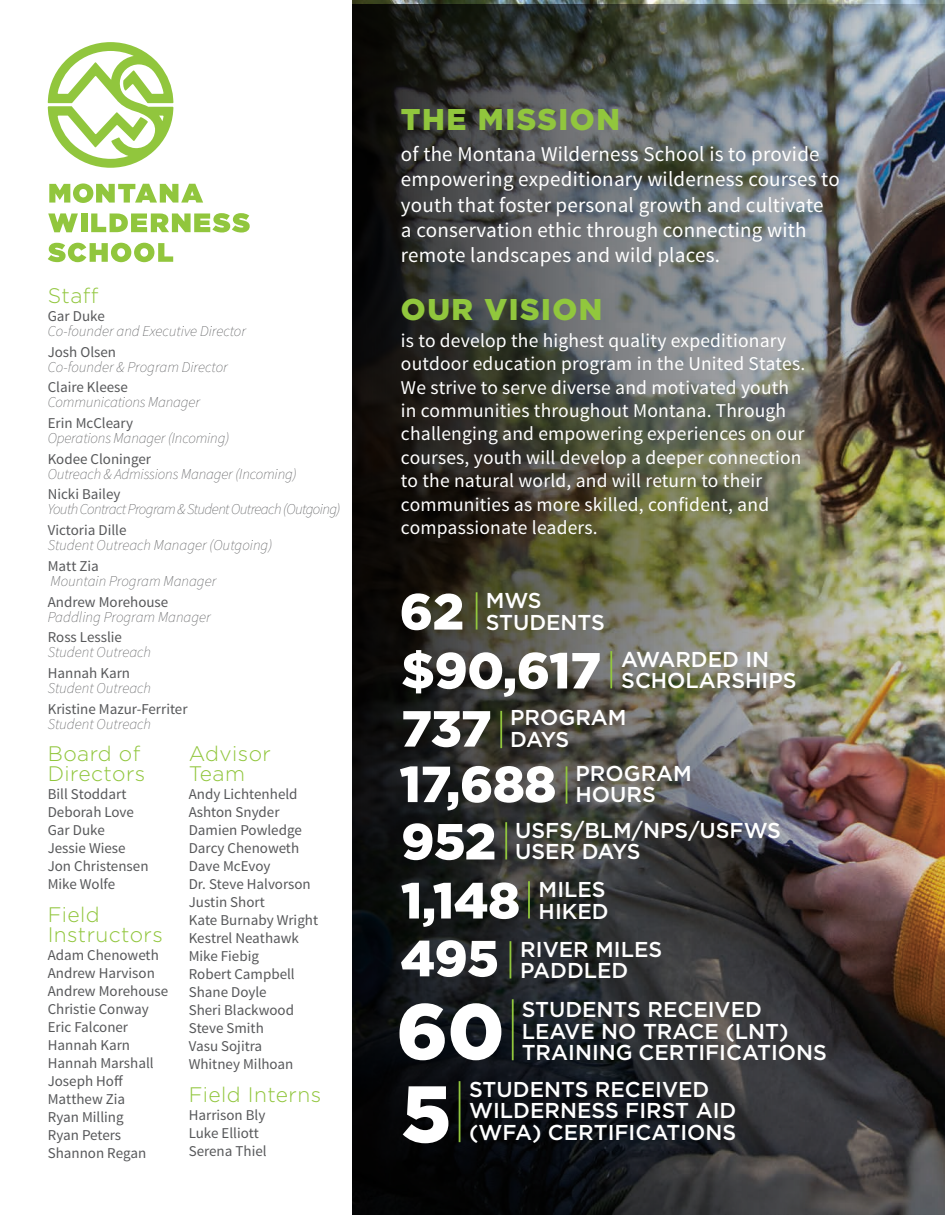
<style>
.page{position:relative;width:945px;height:1215px;background:#fff}
.page>*{position:absolute;margin:0;border:0;box-sizing:border-box;transform-origin:0 0}
.t1{font:900 79.8px "Gotham";color:#fff}
.t2{font:900 78.3px "Gotham";color:#fff}
.t3{font:900 50.7px "Gotham";letter-spacing:-.01em;color:#fff}
.t4{font:900 30px "Gotham";letter-spacing:.05em;color:#91c63d}
.t5{font:900 30px "Gotham";letter-spacing:.05em;color:#91c73d}
.t6{font:500 21.45px/21.5px "Gotham";color:#fff}
.t7{font:21px/25.2px "Source Sans Pro";letter-spacing:.01em;color:#fff}
.t8{font:300 21px/19.5px "Gotham";letter-spacing:.02em;color:#91c63d}
.t9{font:19.5px/23.4px "Source Sans Pro";letter-spacing:.01em;color:#fff}
.t10{font:15px/18px "Source Sans Pro";color:#57585a}
.t11{font:italic 200 15px "Source Sans Pro";letter-spacing:-.01em;color:#57585a}
.t12{font:italic 200 15px "Source Sans Pro";letter-spacing:-.04em;color:#57585a}
</style>
<div class="page">
<img style="left:352px;top:4px;width:593px;height:1211px">
<hr style="left:476px;top:592px;width:2px;height:38px;background:#91c63d">
<hr style="left:610px;top:651px;width:2px;height:37px;background:#91c63d">
<hr style="left:500px;top:711px;width:2px;height:37px;background:#91c63d">
<hr style="left:566px;top:766px;width:1px;height:38px;background:#91c63d">
<hr style="left:505px;top:822px;width:2px;height:37px;background:#91c63d">
<hr style="left:528px;top:881px;width:2px;height:38px;background:#91c63d">
<hr style="left:510px;top:941px;width:1px;height:37px;background:#91c63d">
<hr style="left:512px;top:999px;width:2px;height:61px;background:#91c63d">
<hr style="left:459px;top:1081px;width:1px;height:61px;background:#91c63d">
<svg style="left:48px;top:42px;width:125px;height:126px"></svg>
<svg style="left:49px;top:183px;width:154px;height:20px"></svg>
<svg style="left:48px;top:213px;width:30px;height:19px"></svg>
<div style="left:81px;top:213px;width:6px;height:19px;background:#91c63d"></div>
<svg style="left:91px;top:213px;width:159px;height:20px"></svg>
<svg style="left:48px;top:243px;width:125px;height:19px"></svg>
<h3 class="t8" style="left:48px;top:286px;width:52px">Staff</h3>
<p class="t10" style="left:48px;top:307px;width:59px">Gar Duke</p>
<p class="t11" style="left:48px;top:322px;width:200px">Co-founder and Executive Director</p>
<p class="t10" style="left:48px;top:343px;width:70px">Josh Olsen</p>
<p class="t11" style="left:48px;top:358px;width:182px">Co-founder &amp; Program Director</p>
<p class="t10" style="left:48px;top:379px;width:82px">Claire Kleese</p>
<p class="t11" style="left:48px;top:393px;width:154px">Communications Manager</p>
<p class="t10" style="left:48px;top:414px;width:87px">Erin McCleary</p>
<p class="t11" style="left:48px;top:429px;width:183px">Operations Manager (Incoming)</p>
<p class="t10" style="left:48px;top:450px;width:105px">Kodee Cloninger</p>
<p class="t11" style="left:48px;top:465px;width:250px">Outreach &amp; Admissions Manager (Incoming)</p>
<p class="t10" style="left:48px;top:486px;width:74px">Nicki Bailey</p>
<p class="t12" style="left:48px;top:501px;width:294px">Youth Contract Program &amp; Student Outreach (Outgoing)</p>
<p class="t10" style="left:48px;top:521px;width:80px">Victoria Dille</p>
<p class="t11" style="left:48px;top:536px;width:226px">Student Outreach Manager (Outgoing)</p>
<p class="t10" style="left:48px;top:557px;width:53px">Matt Zia</p>
<p class="t11" style="left:51px;top:572px;width:167px">Mountain Program Manager</p>
<p class="t10" style="left:48px;top:593px;width:122px">Andrew Morehouse</p>
<p class="t11" style="left:48px;top:608px;width:165px">Paddling Program Manager</p>
<p class="t10" style="left:48px;top:629px;width:76px">Ross Lesslie</p>
<p class="t11" style="left:48px;top:643px;width:105px">Student Outreach</p>
<p class="t10" style="left:48px;top:664px;width:84px">Hannah Karn</p>
<p class="t11" style="left:48px;top:679px;width:105px">Student Outreach</p>
<p class="t10" style="left:48px;top:700px;width:141px">Kristine Mazur-Ferriter</p>
<p class="t11" style="left:48px;top:715px;width:105px">Student Outreach</p>
<h3 class="t8" style="left:48px;top:744px;width:99px">Board of<br>Directors</h3>
<p class="t10" style="left:48px;top:785px;width:102px">Bill Stoddart<br>Deborah Love<br>Gar Duke<br>Jessie Wiese<br>Jon Christensen<br>Mike Wolfe</p>
<h3 class="t8" style="left:189px;top:744px;width:84px">Advisor<br>Team</h3>
<p class="t10" style="left:189px;top:785px;width:131px">Andy Lichtenheld<br>Ashton Snyder<br>Damien Powledge<br>Darcy Chenoweth<br>Dave McEvoy<br>Dr. Steve Halvorson<br>Justin Short<br>Kate Burnaby Wright<br>Kestrel Neathawk<br>Mike Fiebig<br>Robert Campbell<br>Shane Doyle<br>Sheri Blackwood<br>Steve Smith<br>Vasu Sojitra<br>Whitney Milhoan</p>
<h3 class="t8" style="left:48px;top:905px;width:117px">Field<br>Instructors</h3>
<p class="t10" style="left:48px;top:946px;width:122px">Adam Chenoweth<br>Andrew Harvison<br>Andrew Morehouse<br>Christie Conway<br>Eric Falconer<br>Hannah Karn<br>Hannah Marshall<br>Joseph Hoff<br>Matthew Zia<br>Ryan Milling<br>Ryan Peters<br>Shannon Regan</p>
<h3 class="t8" style="left:189px;top:1085px;width:134px">Field Interns</h3>
<p class="t10" style="left:189px;top:1106px;width:79px">Harrison Bly<br>Luke Elliott<br>Serena Thiel</p>
<h3 class="t4" style="left:401px;top:103px;width:220px">THE MISSION</h3>
<h3 class="t7" style="left:401px;top:142px;width:440px">of the Montana Wilderness School is to provide empowering expeditionary wilderness courses to youth that foster personal growth and cultivate<br>a conservation ethic through connecting with remote landscapes and wild places.</h3>
<h3 class="t5" style="left:401px;top:292px;width:203px">OUR VISION</h3>
<p class="t9" style="left:401px;top:329px;width:406px">is to develop the highest quality expeditionary outdoor education program in the United States.<br>We strive to serve diverse and motivated youth in communities throughout Montana. Through challenging and empowering experiences on our courses, youth will develop a deeper connection to the natural world, and will return to their communities as more skilled, confident, and compassionate leaders.</p>
<h3 class="t3" style="left:400px;top:582px;width:66px">62</h3>
<h3 class="t6" style="left:486px;top:589px;width:121px">MWS<br>STUDENTS</h3>
<h3 class="t3" style="left:401px;top:641px;width:202px">$90,617</h3>
<h3 class="t6" style="left:621px;top:648px;width:177px">AWARDED IN<br>SCHOLARSHIPS</h3>
<h3 class="t3" style="left:401px;top:699px;width:92px">737</h3>
<h3 class="t6" style="left:510px;top:706px;width:118px">PROGRAM<br>DAYS</h3>
<h3 class="t3" style="left:400px;top:755px;width:158px">17,688</h3>
<h3 class="t6" style="left:576px;top:762px;width:118px">PROGRAM<br>HOURS</h3>
<h3 class="t3" style="left:401px;top:812px;width:97px">952</h3>
<h3 class="t6" style="left:515px;top:819px;width:267px">USFS/BLM/NPS/USFWS<br>USER DAYS</h3>
<h3 class="t3" style="left:401px;top:871px;width:121px">1,148</h3>
<h3 class="t6" style="left:539px;top:878px;width:72px">MILES<br>HIKED</h3>
<h3 class="t3" style="left:400px;top:929px;width:100px">495</h3>
<h3 class="t6" style="left:520px;top:938px;width:143px">RIVER MILES<br>PADDLED</h3>
<h2 class="t2" style="left:396px;top:986px;width:110px">60</h2>
<h3 class="t6" style="left:522px;top:998px;width:307px">STUDENTS RECEIVED<br>LEAVE NO TRACE (LNT)<br>TRAINING CERTIFICATIONS</h3>
<h1 class="t1" style="left:401px;top:1068px;width:52px">5</h1>
<h3 class="t6" style="left:469px;top:1078px;width:269px">STUDENTS RECEIVED<br>WILDERNESS FIRST AID (WFA) CERTIFICATIONS</h3>
</div>
